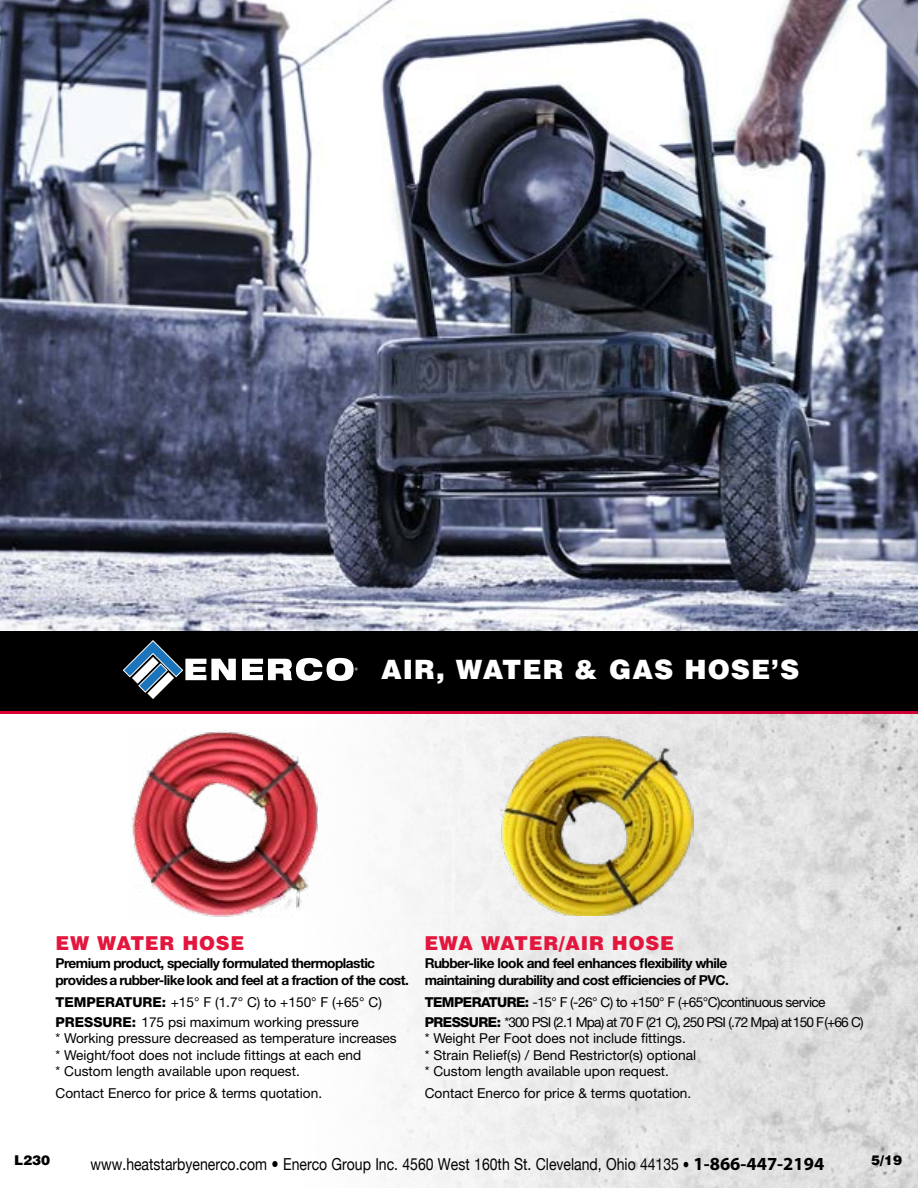
<style>
.page{position:relative;width:918px;height:1188px;background:#fff}
.page>*{position:absolute;margin:0;border:0;box-sizing:border-box;transform-origin:0 0}
.t1{font:900 26.7px "Helvetica LT Std";letter-spacing:.04em;color:#fff}
.t2{font:900 19.2px "Helvetica LT Std";letter-spacing:.04em;color:#e3173e}
.t3{font:16.5px "Helvetica Neue";color:#000;scale:.85 1}
.t4{font:13.65px/16.5px "Helvetica Neue LT Std";color:#000}
.t5{font:700 13.65px/16.5px "Helvetica Neue LT Std";letter-spacing:-.04em;color:#000}
.t6{font:13.65px/19.6px "Helvetica Neue LT Std";letter-spacing:-.04em;color:#000}
.t7{font:900 13.5px "Helvetica LT Std";color:#000}
.t8{font:11.4px "Minion Pro";color:#fff}
.s1{font-weight:800}
.s2{font-size:16.95px}
.s3{font-size:15.45px}
.s4{font-family:"Myriad";font-weight:700;font-size:18.45px}
</style>
<div class="page">
<img style="left:380px;top:714px;width:538px;height:474px">
<img style="left:0;top:0;width:918px;height:631px">
<img style="left:501px;top:732px;width:193px;height:184px">
<img style="left:130px;top:730px;width:192px;height:187px">
<hr style="left:0;top:710px;width:918px;height:4px;background:#da0032">
<div style="left:0;top:631px;width:918px;height:80px;background:#000"></div>
<svg style="left:147px;top:672px;width:28px;height:28px"></svg>
<div style="left:146px;top:671px;width:29px;height:29px;border:1px solid #000;border-radius:6px"></div>
<svg style="left:139px;top:664px;width:28px;height:28px"></svg>
<div style="left:139px;top:664px;width:29px;height:29px;border:1px solid #fff;border-radius:6px"></div>
<svg style="left:131px;top:656px;width:28px;height:28px"></svg>
<div style="left:131px;top:656px;width:29px;height:29px;border:1px solid #000;border-radius:6px"></div>
<svg style="left:123px;top:640px;width:113px;height:40px"></svg>
<svg style="left:242px;top:658px;width:112px;height:23px"></svg>
<p class="t8" style="left:355px;top:663px;width:5px">®</p>
<h1 class="t1" style="left:381px;top:652px;width:420px">AIR, WATER &amp; GAS HOSE’S</h1>
<h2 class="t2" style="left:56px;top:930px;width:190px">EW WATER HOSE</h2>
<p class="t5" style="left:56px;top:955px;width:355px">Premium product, specially formulated thermoplastic provides a rubber-like look and feel at a fraction of the cost.</p>
<p class="t4" style="left:56px;top:992px;width:328px;line-height:19.6px"><span class="s1">TEMPERATURE:</span> +15° F (1.7° C) to +150° F (+65° C)<br><span class="s1">PRESSURE:</span> 175 psi maximum working pressure</p>
<p class="t4" style="left:56px;top:1030px;width:343px">* Working pressure decreased as temperature increases * Weight/foot does not include fittings at each end<br>* Custom length available upon request.</p>
<p class="t4" style="left:56px;top:1084px;width:268px">Contact Enerco for price &amp; terms quotation.</p>
<h2 class="t2" style="left:424px;top:930px;width:251px">EWA WATER/AIR HOSE</h2>
<p class="t5" style="left:425px;top:955px;width:306px">Rubber-like look and feel enhances flexibility while maintaining durability and cost efficiencies of PVC.</p>
<p class="t6" style="left:425px;top:992px;width:440px"><span class="s1">TEMPERATURE:</span> -15° F (-26° C) to +150° F (+65°C)continuous service<br><span class="s1">PRESSURE:</span> *300 PSI (2.1 Mpa) at 70 F (21 C), 250 PSI (.72 Mpa) at 150 F (+66 C)</p>
<p class="t4" style="left:425px;top:1030px;width:273px">* Weight Per Foot does not include fittings.<br>* Strain Relief(s) / Bend Restrictor(s) optional * Custom length available upon request.</p>
<p class="t4" style="left:425px;top:1084px;width:268px">Contact Enerco for price &amp; terms quotation.</p>
<p class="t7" style="left:14px;top:1152px;width:38px">L230</p>
<p class="t7" style="left:871px;top:1152px;width:32px">5/19</p>
<p class="t3" style="left:91px;top:1155px;width:865px">www.heatstarbyenerco.com <span class="s2">•</span> Enerco Group Inc. 4560 West 160th St. Cleveland, Ohio 44135 <span class="s3">•</span> <span class="s4">1-866-447-2194</span></p>
</div>
